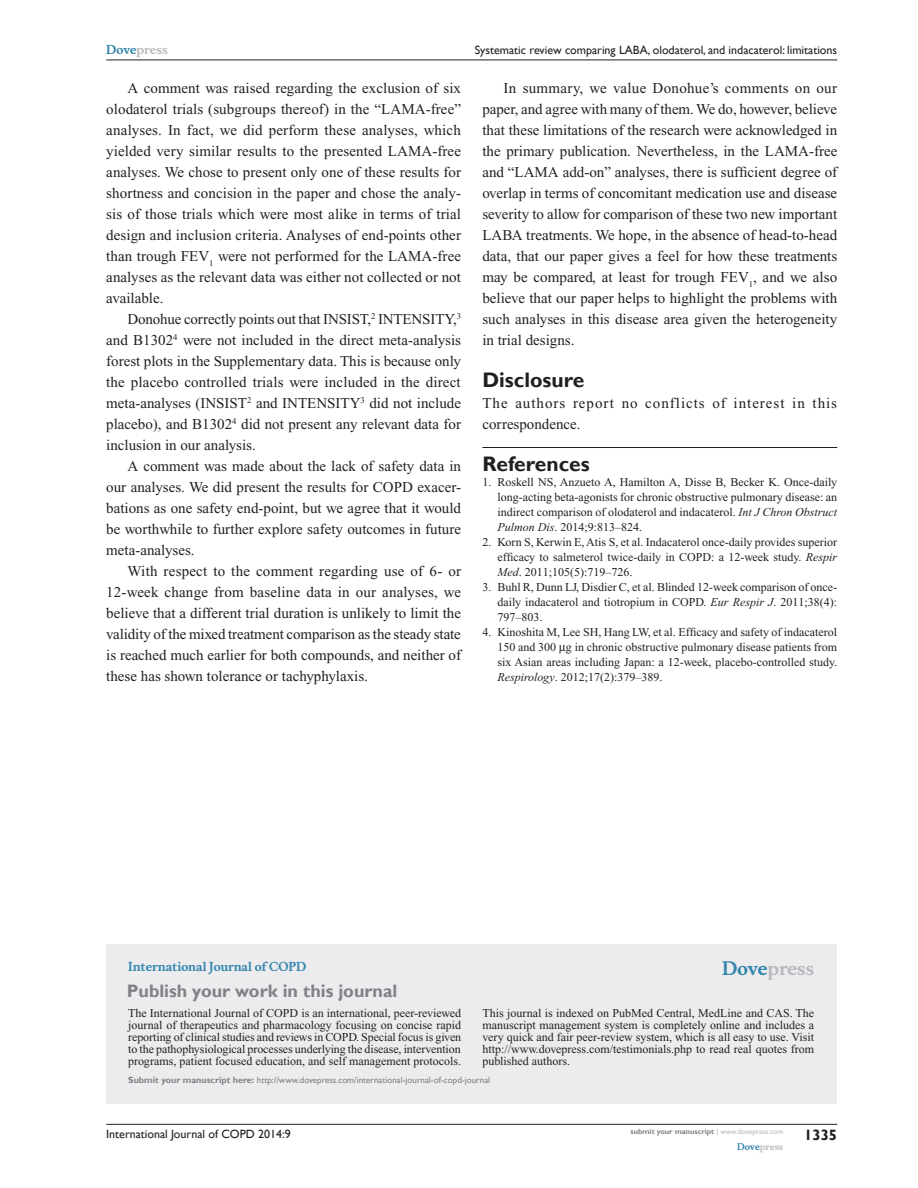
<style>
.page{position:relative;width:918px;height:1188px;background:#fff}
.page>*{position:absolute;margin:0;border:0;box-sizing:border-box;transform-origin:0 0}
.RefH{font:700 21px "Gill Sans";color:#231f20}
.PromBx-H1{font:700 18px "Gill Sans";color:#808285}
.PromBx-Brand{font:700 18px "Musee";color:#b8b9bc}
.Tx{font:15px/21px "Times New Roman";color:#231f20;text-align:justify}
.TxF{font:15px/21px "Times New Roman";letter-spacing:.065em;color:#231f20}
.t1{font:700 15px "Gill Sans";color:#231f20}
.RefNL1{font:12px/15px "Times New Roman";color:#231f20;text-align:justify}
.PromBx-Tx{font:12px/12px "Times New Roman";color:#231f20;text-align:justify}
.t2{font:12px "Gill Sans";color:#231f20}
.PromBx-JrnlName{font:700 12px "Musee";color:#3485ae}
.t3{font:700 12px "Musee";color:#b8b9bc}
.PromBx-SubmitMssWebA{font:9px "Gill Sans";color:#808285}
.t4{font:700 9px "Musee";color:#b8b9bc}
.t5{font:700 7.5px "Gill Sans";color:#808285}
.s1{color:#3485ae}
.s2{font-style:italic}
.s3{font-weight:700}
.s4{font-weight:400;color:#b8b9bc}
</style>
<div class="page">
<div style="left:106px;top:944px;width:731px;height:159px;background:#ececee"></div>
<hr style="left:106px;top:1124px;width:731px;height:1px;background:#231f20">
<hr style="left:106px;top:60px;width:731px;height:1px;background:#231f20">
<hr style="left:482px;top:447px;width:355px;height:1px;background:#231f20">
<p class="t3" style="left:106px;top:43px;width:63px"><span class="s1">Dove</span>press</p>
<p class="Tx" style="left:106px;top:77px;width:356px;text-indent:21px">A comment was raised regarding the exclusion of six olodaterol trials (subgroups thereof) in the “LAMA-free” analyses. In fact, we did perform these analyses, which yielded very similar results to the presented LAMA-free analyses. We chose to present only one of these results for shortness and concision in the paper and chose the analy&shy;sis of those trials which were most alike in terms of trial design and inclusion criteria. Analyses of end-points other than trough FEV<sub>1</sub> were not performed for the LAMA-free analyses as the relevant data was either not collected or not available.</p>
<p class="Tx" style="left:106px;top:308px;width:356px;text-indent:21px">Donohue correctly points out that INSIST,<sup>2</sup> INTENSITY,<sup>3 </sup>and B1302<sup>4</sup> were not included in the direct meta-analysis forest plots in the Supplementary data. This is because only the placebo controlled trials were included in the direct meta-analyses (INSIST<sup>2</sup> and INTENSITY<sup>3</sup> did not include placebo), and B1302<sup>4</sup> did not present any relevant data for inclusion in our analysis.</p>
<p class="Tx" style="left:106px;top:455px;width:356px;text-indent:21px">A comment was made about the lack of safety data in our analyses. We did present the results for COPD exacer&shy;bations as one safety end-point, but we agree that it would be worthwhile to further explore safety outcomes in future meta-analyses.</p>
<p class="Tx" style="left:106px;top:560px;width:356px;text-indent:21px">With respect to the comment regarding use of 6- or 12-week change from baseline data in our analyses, we believe that a different trial duration is unlikely to limit the validity of the mixed treatment comparison as the steady state is reached much earlier for both compounds, and neither of these has shown tolerance or tachyphylaxis.</p>
<p class="t2" style="left:475px;top:43px;width:364px">Systematic review comparing LABA, olodaterol, and indacaterol: limitations</p>
<p class="Tx" style="left:482px;top:77px;width:357px;text-indent:21px">In summary, we value Donohue’s comments on our paper, and agree with many of them. We do, however, believe that these limitations of the research were acknowledged in the primary publication. Nevertheless, in the LAMA-free and “LAMA add-on” analyses, there is sufficient degree of overlap in terms of concomitant medication use and disease severity to allow for comparison of these two new important LABA treatments. We hope, in the absence of head-to-head data, that our paper gives a feel for how these treatments may be compared, at least for trough FEV<sub>1</sub>, and we also believe that our paper helps to highlight the problems with such analyses in this disease area given the heterogeneity in trial designs.</p>
<h1 class="RefH" style="left:482px;top:367px;width:103px">Disclosure</h1>
<p class="TxF" style="left:482px;top:392px;width:356px">The authors report no conflicts of interest in this correspondence.</p>
<p class="RefH" style="left:482px;top:451px;width:109px">References</p>
<p class="RefNL1" style="left:497px;top:474px;width:341px;text-indent:-15px">1. Roskell NS, Anzueto A, Hamilton A, Disse B, Becker K. Once-daily long-acting beta-agonists for chronic obstructive pulmonary disease: an indirect comparison of olodaterol and indacaterol. <span class="s2">Int J Chron Obstruct Pulmon Dis</span>. 2014;9:813–824.</p>
<p class="RefNL1" style="left:497px;top:534px;width:341px;text-indent:-15px">2. Korn S, Kerwin E, Atis S, et al. Indacaterol once-daily provides superior efficacy to salmeterol twice-daily in COPD: a 12-week study. <span class="s2">Respir Med</span>. 2011;105(5):719–726.</p>
<p class="RefNL1" style="left:497px;top:579px;width:341px;text-indent:-15px">3. Buhl R, Dunn LJ, Disdier C, et al. Blinded 12-week comparison of once&shy;daily indacaterol and tiotropium in COPD. <span class="s2">Eur Respir J</span>. 2011;38(4):<br>797–803.</p>
<p class="RefNL1" style="left:497px;top:624px;width:341px;text-indent:-15px">4. Kinoshita M, Lee SH, Hang LW, et al. Efficacy and safety of indacaterol 150 and 300 g in chronic obstructive pulmonary disease patients from six Asian areas including Japan: a 12-week, placebo-controlled study.<br><span class="s2">Respirology</span>. 2012;17(2):379–389.</p>
<p class="PromBx-JrnlName" style="left:128px;top:959px;width:180px">International Journal of COPD</p>
<p class="PromBx-H1" style="left:127px;top:980px;width:272px">Publish your work in this journal</p>
<p class="PromBx-Brand" style="left:722px;top:958px;width:94px"><span class="s1">Dove</span>press</p>
<p class="PromBx-Tx" style="left:128px;top:1007px;width:334px">The International Journal of COPD is an international, peer-reviewed journal of therapeutics and pharmacology focusing on concise rapid reporting of clinical studies and reviews in COPD. Special focus is given to the pathophysiological processes underlying the disease, intervention programs, patient focused education, and self management protocols.</p>
<p class="PromBx-Tx" style="left:482px;top:1007px;width:333px">This journal is indexed on PubMed Central, MedLine and CAS. The manuscript management system is completely online and includes a very quick and fair peer-review system, which is all easy to use. Visit http://www.dovepress.com/testimonials.php to read real quotes from published authors.</p>
<p class="PromBx-SubmitMssWebA" style="left:128px;top:1075px;width:363px"><span class="s3">Submit your manuscript here:</span> http://www.dovepress.com/international-journal-of-copd-journal</p>
<p class="t2" style="left:106px;top:1127px;width:186px">International Journal of COPD 2014:9</p>
<p class="t5" style="left:631px;top:1127px;width:154px">submit your manuscript <span class="s4">| www.dovepress.com</span></p>
<p class="t4" style="left:737px;top:1141px;width:48px"><span class="s1">Dove</span>press</p>
<p class="t1" style="left:804px;top:1126px;width:35px">1335</p>
</div>
